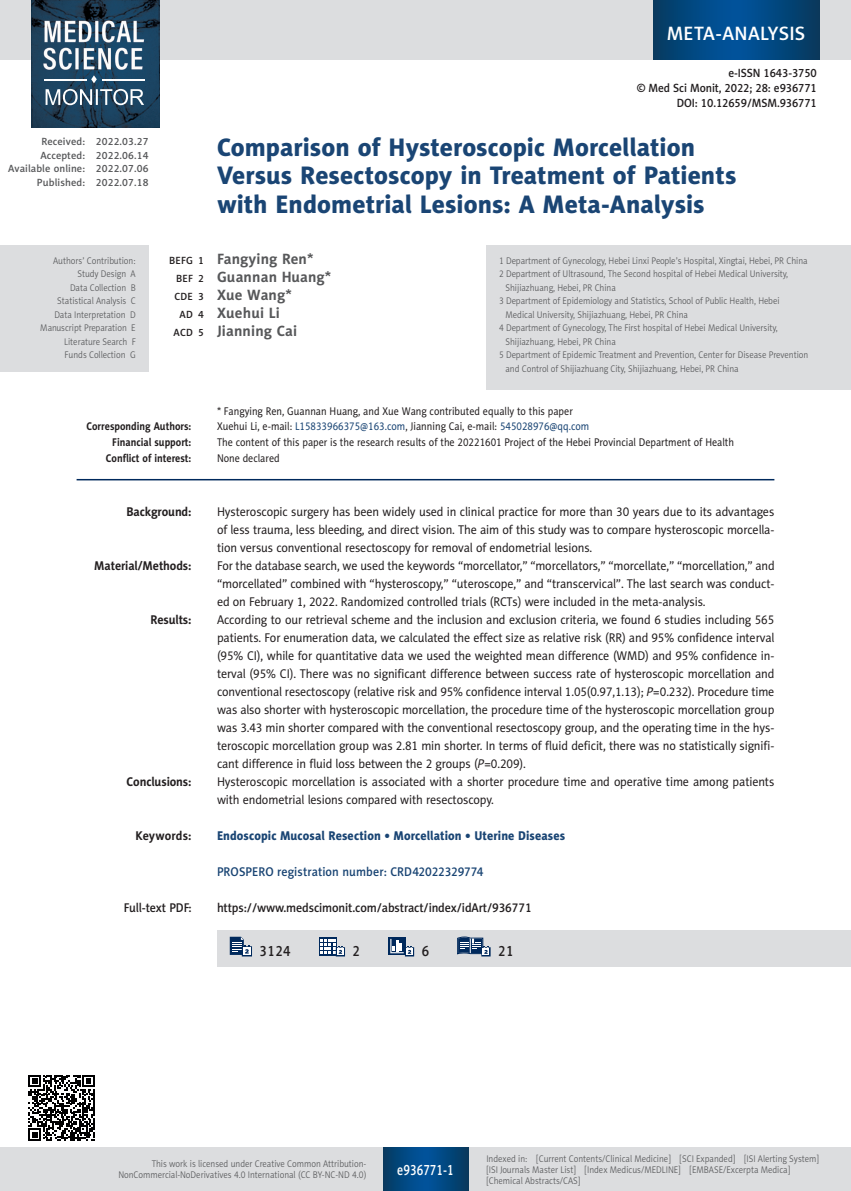
<style>
.page{position:relative;width:851px;height:1191px;background:#fff}
.page>*{position:absolute;margin:0;border:0;box-sizing:border-box;transform-origin:0 0}
.MSM_Tytul{font:25.5px/28.5px "Naomi Sans EFN Heavy";color:#1a4574}
.t1{font:19.5px "Naomi Sans EFN Medium";letter-spacing:.01em;color:#fff}
.MSM_Autorzy{font:700 15px "Naomi Sans EFN";letter-spacing:.01em;color:#57585a}
.MSM_e-PAGINA{font:15px "Naomi Sans EFN Medium";color:#fff;scale:.8 1}
.MSM_dane{font:15px "Naomi Sans EFN Medium";letter-spacing:.03em;color:#231f20;scale:.9 1}
.MSM_Summary_body{font:12.75px/18px "Naomi Sans EFN";letter-spacing:-.01em;color:#231f20;text-align:justify;scale:.95 1}
.MSM_Summary_body-2{font:12.75px/18px "Naomi Sans EFN";letter-spacing:-.01em;color:#231f20;text-align:justify;scale:.94 1}
.MSM_full_text_pdf{font:12.75px "Naomi Sans EFN Medium";letter-spacing:-.01em;color:#231f20;scale:.95 1}
.MSM_keywords{font:12.75px "Naomi Sans EFN Heavy";letter-spacing:.005em;color:#1a4574;scale:.95 1}
.MSM_keywords-2{font:12.75px "Naomi Sans EFN Medium";letter-spacing:.005em;color:#1a4574;scale:.95 1}
.MSM_Summary_body-3{font:700 12.75px "Naomi Sans EFN";letter-spacing:-.01em;color:#231f20;scale:.95 1}
.MSM_Summary_body-4{font:700 12.75px "Naomi Sans EFN";letter-spacing:-.01em;color:#231f20;scale:.94 1}
.MSM_keywords-3{font:700 12.75px "Naomi Sans EFN";letter-spacing:.005em;color:#231f20;scale:.95 1}
.MSM_full_text_pdf-2{font:12px "Naomi Sans EFN Medium";letter-spacing:-.01em;color:#231f20;scale:.95 1}
.MSM_Adres{font:11.25px "Naomi Sans EFN";color:#231f20;scale:.9 1}
.MSM_Adres-2{font:700 11.25px "Naomi Sans EFN";color:#231f20;scale:.9 1}
.MSM_Confilicts{font:700 11.25px "Naomi Sans EFN";color:#231f20;scale:.9 1}
.MSM_Confilicts-2{font:11.25px "Naomi Sans EFN";color:#231f20;scale:.9 1}
.t2{font:10.5px "Naomi Sans EFN Medium";letter-spacing:.01em;color:#57585a}
.MSM_Afiliacja{font:9.75px/13.5px "Naomi Sans EFN Light";color:#57585a;scale:.9 1}
.s1{font-family:"Naomi Sans EFN Medium";font-weight:400;font-size:10.5px;color:#231f20}
.s2{color:#1a4574}
.s3{font-style:italic}
</style>
<div class="page">
<div style="left:217px;top:930px;width:633px;height:36px;background:#dcdddf"></div>
<svg style="left:230px;top:936px;width:22px;height:20px"></svg>
<div style="left:319px;top:937px;width:17px;height:18px;background:#00295c"></div>
<svg style="left:320px;top:938px;width:25px;height:18px"></svg>
<div style="left:388px;top:937px;width:18px;height:18px;background:#00295c"></div>
<svg style="left:390px;top:939px;width:24px;height:17px"></svg>
<svg style="left:457px;top:936px;width:33px;height:20px"></svg>
<hr style="left:77px;top:479px;width:697px;height:1px;background:#00295c">
<div style="left:0;top:246px;width:148px;height:126px;background:#dcdddf"></div>
<div style="left:486px;top:246px;width:364px;height:144px;background:#dcdddf"></div>
<svg style="left:28px;top:1075px;width:67px;height:66px"></svg>
<div style="left:0;top:1148px;width:850px;height:43px;background:#dcdddf"></div>
<svg style="left:383px;top:1147px;width:85px;height:43px;background:#02477e"></svg>
<div style="left:0;top:0;width:850px;height:60px;background:#dcdddf"></div>
<img style="left:32px;top:0;width:127px;height:128px">
<img style="left:45px;top:79px;width:41px;height:1px">
<img style="left:103px;top:79px;width:41px;height:1px">
<svg style="left:91px;top:75px;width:6px;height:8px"></svg>
<img style="left:46px;top:89px;width:98px;height:16px">
<svg style="left:653px;top:0;width:166px;height:60px;background:#02477e"></svg>
<h2 class="t1" style="left:666px;top:22px;width:140px">META-ANALYSIS</h2>
<p class="t2" style="left:41px;top:136px;width:109px">Received: 2022.03.27</p>
<p class="t2" style="left:40px;top:149px;width:110px">Accepted: 2022.06.14</p>
<p class="t2" style="left:8px;top:163px;width:142px">Available online: 2022.07.06</p>
<p class="t2" style="left:37px;top:176px;width:113px">Published: 2022.07.18</p>
<p class="MSM_Afiliacja" style="left:53px;top:254px;width:93px">Authors’ Contribution:</p>
<p class="MSM_Afiliacja" style="left:77px;top:267px;width:66px">Study Design A</p>
<p class="MSM_Afiliacja" style="left:70px;top:281px;width:74px">Data Collection B</p>
<p class="MSM_Afiliacja" style="left:57px;top:294px;width:89px">Statistical Analysis C</p>
<p class="MSM_Afiliacja" style="left:54px;top:308px;width:92px">Data Interpretation D</p>
<p class="MSM_Afiliacja" style="left:40px;top:321px;width:107px">Manuscript Preparation E</p>
<p class="MSM_Afiliacja" style="left:64px;top:335px;width:81px">Literature Search F</p>
<p class="MSM_Afiliacja" style="left:65px;top:348px;width:80px">Funds Collection G</p>
<p class="MSM_full_text_pdf-2" style="left:728px;top:66px;width:95px">e-ISSN 1643-3750</p>
<p class="MSM_full_text_pdf-2" style="left:636px;top:81px;width:191px">© Med Sci Monit, 2022; 28: e936771</p>
<p class="MSM_full_text_pdf-2" style="left:676px;top:96px;width:149px">DOI: 10.12659/MSM.936771</p>
<p class="MSM_Tytul" style="left:217px;top:132px;width:520px">Comparison of Hysteroscopic Morcellation<br>Versus Resectoscopy in Treatment of Patients with Endometrial Lesions: A Meta-Analysis</p>
<p class="MSM_Autorzy" style="left:169px;top:250px;width:146px"><span class="s1">BEFG 1</span> Fangying Ren*</p>
<p class="MSM_Autorzy" style="left:176px;top:268px;width:156px"><span class="s1">BEF 2</span> Guannan Huang*</p>
<p class="MSM_Autorzy" style="left:174px;top:286px;width:119px"><span class="s1">CDE 3</span> Xue Wang*</p>
<p class="MSM_Autorzy" style="left:179px;top:304px;width:102px"><span class="s1">AD 4</span> Xuehui Li</p>
<p class="MSM_Autorzy" style="left:173px;top:322px;width:125px"><span class="s1">ACD 5</span> Jianning Cai</p>
<p class="MSM_Afiliacja" style="left:499px;top:254px;width:344px">1 Department of Gynecology, Hebei Linxi People’s Hospital, Xingtai, Hebei, PR China</p>
<p class="MSM_Afiliacja" style="left:505px;top:267px;width:315px;text-indent:-6px">2 Department of Ultrasound, The Second hospital of Hebei Medical University,<br>Shijiazhuang, Hebei, PR China</p>
<p class="MSM_Afiliacja" style="left:505px;top:294px;width:306px;text-indent:-6px">3 Department of Epidemiology and Statistics, School of Public Health, Hebei<br>Medical University, Shijiazhuang, Hebei, PR China</p>
<p class="MSM_Afiliacja" style="left:505px;top:321px;width:304px;text-indent:-6px">4 Department of Gynecology, The First hospital of Hebei Medical University,<br>Shijiazhuang, Hebei, PR China</p>
<p class="MSM_Afiliacja" style="left:505px;top:348px;width:338px;text-indent:-6px">5 Department of Epidemic Treatment and Prevention, Center for Disease Prevention and Control of Shijiazhuang City, Shijiazhuang, Hebei, PR China</p>
<p class="MSM_Adres" style="left:217px;top:404px;width:397px">* Fangying Ren, Guannan Huang, and Xue Wang contributed equally to this paper</p>
<p class="MSM_Adres-2" style="left:86px;top:420px;width:118px">Corresponding Authors:</p>
<p class="MSM_Adres" style="left:217px;top:420px;width:415px">Xuehui Li, e-mail: <span class="s2">L15833966375@163.com</span>, Jianning Cai, e-mail: <span class="s2">545028976@qq.com</span></p>
<p class="MSM_Adres-2" style="left:112px;top:436px;width:89px">Financial support:</p>
<p class="MSM_Adres" style="left:217px;top:436px;width:576px">The content of this paper is the research results of the 20221601 Project of the Hebei Provincial Department of Health</p>
<p class="MSM_Confilicts" style="left:106px;top:451px;width:97px">Conflict of interest:</p>
<p class="MSM_Confilicts-2" style="left:217px;top:451px;width:71px">None declared</p>
<p class="MSM_Summary_body-3" style="left:126px;top:504px;width:70px">Background:</p>
<p class="MSM_Summary_body" style="left:217px;top:503px;width:588px">Hysteroscopic surgery has been widely used in clinical practice for more than 30 years due to its advantages of less trauma, less bleeding, and direct vision. The aim of this study was to compare hysteroscopic morcella&shy;tion versus conventional resectoscopy for removal of endometrial lesions.</p>
<p class="MSM_Summary_body-4" style="left:94px;top:558px;width:105px">Material/Methods:</p>
<p class="MSM_Summary_body-2" style="left:217px;top:557px;width:594px">For the database search, we used the keywords “morcellator,” “morcellators,” “morcellate,” “morcellation,” and “morcellated” combined with “hysteroscopy,” “uteroscope,” and “transcervical”. The last search was conduct&shy;ed on February 1, 2022. Randomized controlled trials (RCTs) were included in the meta-analysis.</p>
<p class="MSM_Summary_body-3" style="left:150px;top:612px;width:45px">Results:</p>
<p class="MSM_Summary_body" style="left:217px;top:611px;width:588px">According to our retrieval scheme and the inclusion and exclusion criteria, we found 6 studies including 565 patients. For enumeration data, we calculated the effect size as relative risk (RR) and 95% confidence interval (95% CI), while for quantitative data we used the weighted mean difference (WMD) and 95% confidence in&shy;terval (95% CI). There was no significant difference between success rate of hysteroscopic morcellation and conventional resectoscopy (relative risk and 95% confidence interval 1.05(0.97,1.13); <span class="s3">P</span>=0.232). Procedure time was also shorter with hysteroscopic morcellation, the procedure time of the hysteroscopic morcellation group was 3.43 min shorter compared with the conventional resectoscopy group, and the operating time in the hys&shy;teroscopic morcellation group was 2.81 min shorter. In terms of fluid deficit, there was no statistically signifi&shy;cant difference in fluid loss between the 2 groups (<span class="s3">P</span>=0.209).</p>
<p class="MSM_Summary_body-3" style="left:127px;top:774px;width:70px">Conclusions:</p>
<p class="MSM_Summary_body" style="left:217px;top:773px;width:588px">Hysteroscopic morcellation is associated with a shorter procedure time and operative time among patients with endometrial lesions compared with resectoscopy.</p>
<p class="MSM_keywords-3" style="left:135px;top:828px;width:60px">Keywords:</p>
<p class="MSM_keywords" style="left:217px;top:828px;width:368px">Endoscopic Mucosal Resection • Morcellation • Uterine Diseases</p>
<p class="MSM_keywords-2" style="left:217px;top:864px;width:282px">PROSPERO registration number: CRD42022329774</p>
<p class="MSM_full_text_pdf" style="left:124px;top:900px;width:73px">Full-text PDF:</p>
<p class="MSM_full_text_pdf" style="left:217px;top:900px;width:333px">https://www.medscimonit.com/abstract/index/idArt/936771</p>
<p class="MSM_dane" style="left:259px;top:942px;width:36px">3124</p>
<p class="MSM_dane" style="left:352px;top:942px;width:10px">2</p>
<p class="MSM_dane" style="left:421px;top:942px;width:10px">6</p>
<p class="MSM_dane" style="left:498px;top:942px;width:19px">21</p>
<p class="MSM_Afiliacja" style="left:118px;top:1158px;width:277px;line-height:11.2px;text-align:right">This work is licensed under Creative Common Attribution-<br>NonCommercial-NoDerivatives 4.0 International (CC BY-NC-ND 4.0)</p>
<p class="MSM_e-PAGINA" style="left:397px;top:1160px;width:72px">e936771-1</p>
<p class="MSM_Afiliacja" style="left:486px;top:1152px;width:371px;line-height:11.2px">Indexed in: [Current Contents/Clinical Medicine] [SCI Expanded] [ISI Alerting System] [ISI Journals Master List] [Index Medicus/MEDLINE] [EMBASE/Excerpta Medica] [Chemical Abstracts/CAS]</p>
</div>
